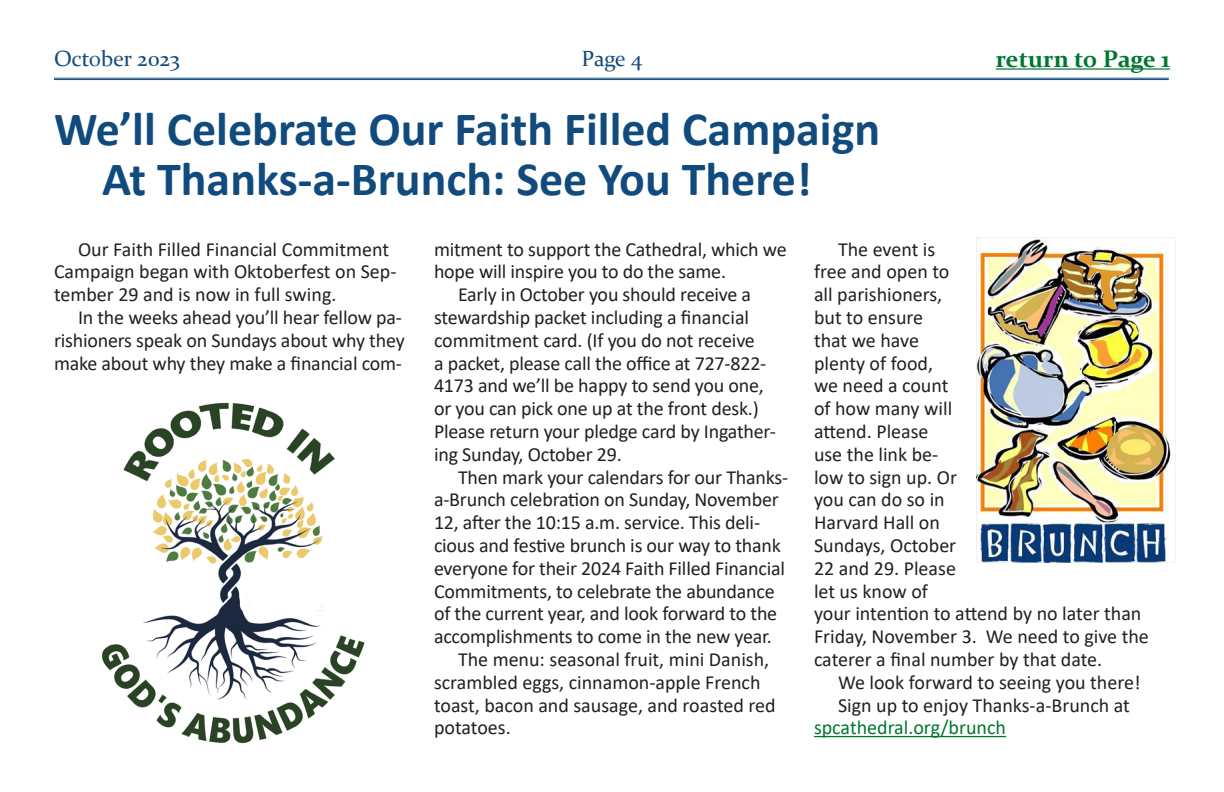
<style>
.page{position:relative;width:1224px;height:792px;background:#fff}
.page>*{position:absolute;margin:0;border:0;box-sizing:border-box;transform-origin:0 0}
.Main_Header{font:700 48px/50px "Calibri";color:#114b7d;text-align:center}
.t1{font:700 24px "Constantia";color:#007730}
.t2{font:22px "Constantia";color:#114b7d}
.t3{font:20px/22.8px "Calibri";letter-spacing:-.01em;color:#231f20}
.s1{color:#007730}
</style>
<div class="page">
<hr style="left:54px;top:78px;width:1115px;height:1px;background:#114b7d">
<hr style="left:54px;top:79px;width:1115px;height:1px;background:#114b7d">
<hr style="left:996px;top:68px;width:174px;height:2px;background:#007730">
<img style="left:102px;top:402px;width:263px;height:342px">
<hr style="left:814px;top:736px;width:192px;height:1px;background:#007730">
<img style="left:977px;top:239px;width:199px;height:324px">
<p class="t2" style="left:54px;top:43px;width:127px">October 2023</p>
<p class="t2" style="left:582px;top:43px;width:62px">Page 4</p>
<p class="t1" style="left:996px;top:43px;width:176px">return to Page 1</p>
<p class="Main_Header" style="left:54px;top:104px;width:828px">We’ll Celebrate Our Faith Filled Campaign<br>At Thanks-a-Brunch: See You There!</p>
<p class="t3" style="left:54px;top:237px;width:344px;text-indent:24px">Our Faith Filled Financial Commitment<br>Campaign began with Oktoberfest on Sep&shy;tember 29 and is now in full swing.</p>
<p class="t3" style="left:54px;top:305px;width:352px;text-indent:24px">In the weeks ahead you’ll hear fellow pa&shy;rishioners speak on Sundays about why they make about why they make a financial com-</p>
<p class="t3" style="left:434px;top:237px;width:354px">mitment to support the Cathedral, which we hope will inspire you to do the same.</p>
<p class="t3" style="left:434px;top:283px;width:343px;text-indent:24px">Early in October you should receive a stewardship packet including a financial commitment card. (If you do not receive<br>a packet, please call the office at 727-822- 4173 and we’ll be happy to send you one, or you can pick one up at the front desk.)<br>Please return your pledge card by Ingather&shy;ing Sunday, October 29.</p>
<p class="t3" style="left:434px;top:465px;width:356px;text-indent:24px">Then mark your calendars for our Thanks&shy;a-Brunch celebration on Sunday, November 12, after the 10:15 a.m. service. This deli&shy;cious and festive brunch is our way to thank everyone for their 2024 Faith Filled Financial Commitments, to celebrate the abundance of the current year, and look forward to the accomplishments to come in the new year.</p>
<p class="t3" style="left:434px;top:647px;width:343px;text-indent:24px">The menu: seasonal fruit, mini Danish, scrambled eggs, cinnamon-apple French toast, bacon and sausage, and roasted red potatoes.</p>
<p class="t3" style="left:814px;top:237px;width:336px;text-indent:24px">The event is<br>free and open to<br>all parishioners,<br>but to ensure<br>that we have<br>plenty of food,<br>we need a count<br>of how many will<br>attend. Please<br>use the link be-<br>low to sign up. Or<br>you can do so in<br>Harvard Hall on<br>Sundays, October<br>22 and 29. Please<br>let us know of<br>your intention to attend by no later than<br>Friday, November 3. We need to give the caterer a final number by that date.</p>
<p class="t3" style="left:838px;top:670px;width:304px">We look forward to seeing you there!</p>
<p class="t3" style="left:814px;top:693px;width:317px;text-indent:24px">Sign up to enjoy Thanks-a-Brunch at <span class="s1">spcathedral.org/brunch</span></p>
</div>
